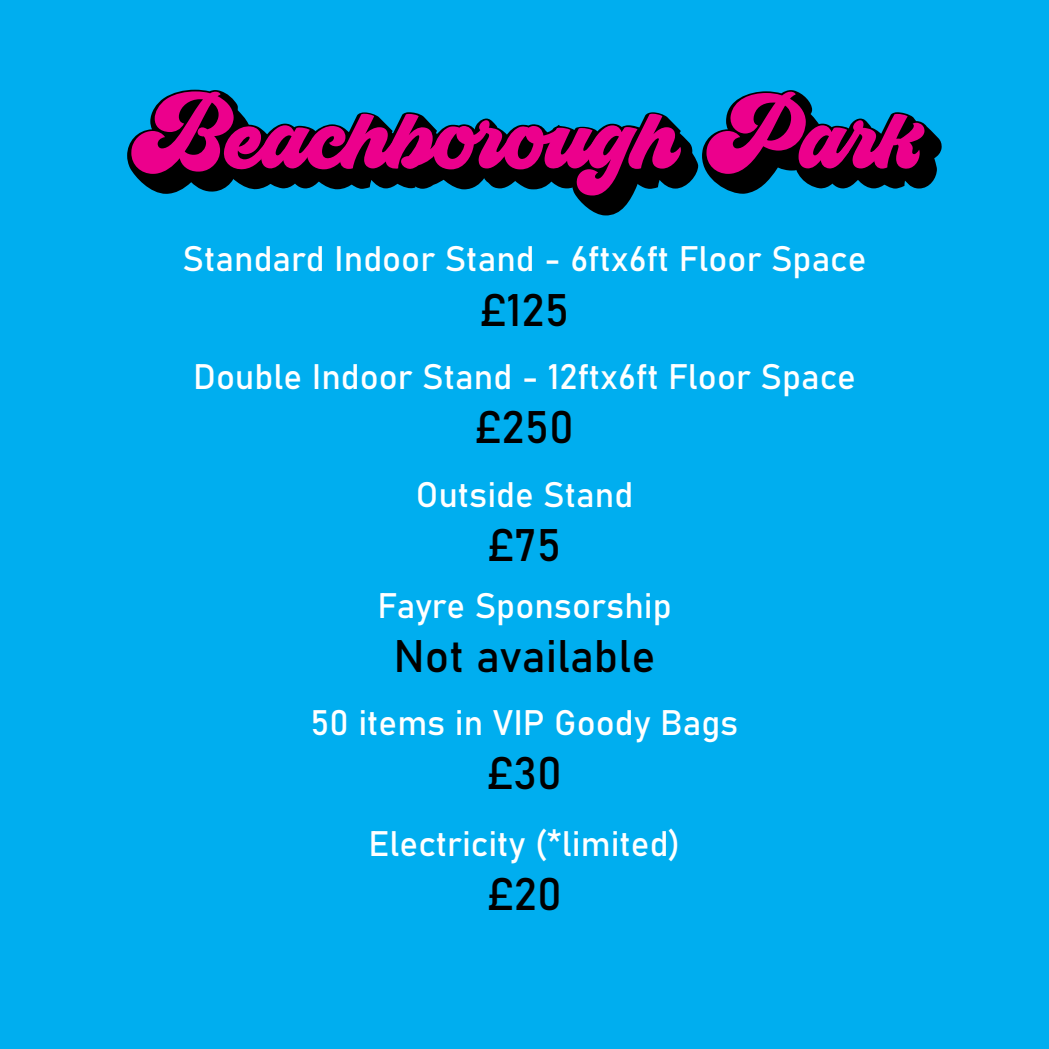
<style>
.page{position:relative;width:1049px;height:1049px;background:#00aeef}
.page>*{position:absolute;margin:0;border:0;box-sizing:border-box;transform-origin:0 0}
.t1{font:87.5px "Groovy Script Extrude";color:#000}
.t2{font:45px "Bahnschrift";color:#000}
.t3{font:35px "Bahnschrift";color:#fff}
</style>
<div class="page">
<h1 class="t1" style="left:128px;top:90px;width:794px">Beachborough Park</h1>
<p class="t3" style="left:183px;top:233px;width:685px">Standard Indoor Stand - 6ftx6ft Floor Space</p>
<p class="t2" style="left:480px;top:275px;width:91px">£125</p>
<p class="t3" style="left:193px;top:350px;width:664px">Double Indoor Stand - 12ftx6ft Floor Space</p>
<p class="t2" style="left:475px;top:393px;width:101px">£250</p>
<p class="t3" style="left:416px;top:468px;width:219px">Outside Stand</p>
<p class="t2" style="left:488px;top:511px;width:75px">£75</p>
<p class="t3" style="left:377px;top:579px;width:296px">Fayre Sponsorship</p>
<p class="t2" style="left:393px;top:622px;width:264px">Not available</p>
<p class="t3" style="left:311px;top:696px;width:429px">50 items in VIP Goody Bags</p>
<p class="t2" style="left:487px;top:739px;width:77px">£30</p>
<p class="t3" style="left:368px;top:817px;width:313px">Electricity (*limited)</p>
<p class="t2" style="left:487px;top:859px;width:76px">£20</p>
</div>
